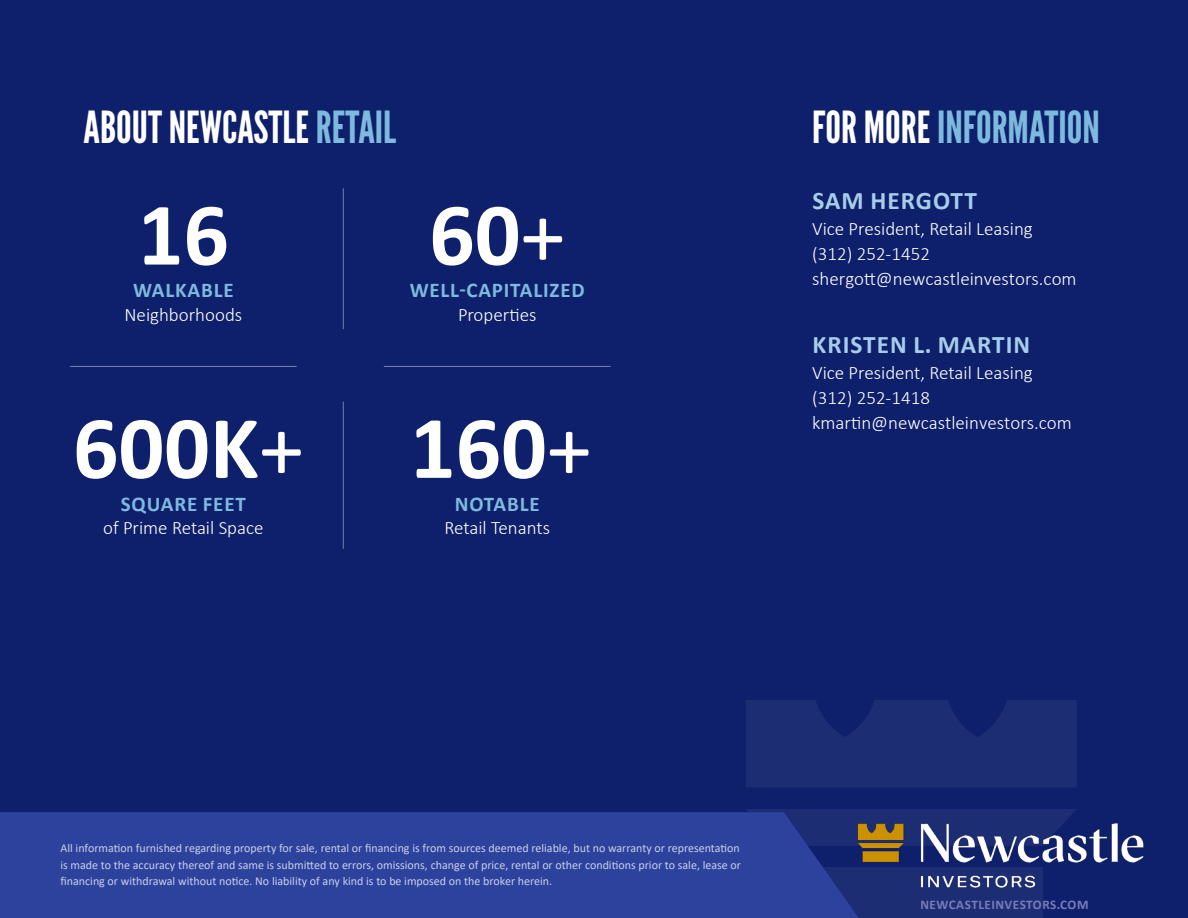
<style>
.page{position:relative;width:1188px;height:918px;background:#0e206c}
.page>*{position:absolute;margin:0;border:0;box-sizing:border-box;transform-origin:0 0}
.t1{font:700 90px "Calibri";color:#fff}
.t2{font:44.1px "League Gothic";color:#fff}
.t3{font:44.1px "League Gothic";color:#7eb9de}
.t4{font:700 25.35px "Calibri";letter-spacing:.04em;color:#a7cde8}
.t5{font:700 21px "Calibri";letter-spacing:.04em;color:#7eb9de}
.t6{font:300 19.05px/25.3px "Calibri";color:#fff}
.t7{font:700 13.2px "Calibri";letter-spacing:.04em;color:#797cbb}
.t8{font:12px/16.5px "Calibri";color:#fff;text-align:justify}
.s1{color:#7eb9de}
.s2{color:#fff}
.s3{font-weight:400}
</style>
<div class="page">
<div style="left:746px;top:809px;width:330px;height:10px;background:#1c2d74"></div>
<svg style="left:746px;top:701px;width:331px;height:86px"></svg>
<div style="left:780px;top:867px;width:263px;height:51px;background:#1c2d74"></div>
<div style="left:0;top:812px;width:859px;height:106px;background:#2c429d"></div>
<img style="left:856px;top:819px;width:288px;height:72px">
<hr style="left:343px;top:188px;width:1px;height:141px;background:#fff">
<hr style="left:343px;top:402px;width:1px;height:147px;background:#fff">
<hr style="left:70px;top:366px;width:227px;height:1px;background:#fff">
<hr style="left:384px;top:366px;width:227px;height:1px;background:#fff">
<h2 class="t2" style="left:84px;top:101px;width:314px">ABOUT NEWCASTLE <span class="s1">RETAIL</span></h2>
<h2 class="t3" style="left:812px;top:101px;width:289px"><span class="s2">FOR MORE</span> INFORMATION</h2>
<h1 class="t1" style="left:138px;top:171px;width:93px">16</h1>
<h3 class="t5" style="left:133px;top:275px;width:102px">WALKABLE</h3>
<h1 class="t1" style="left:429px;top:171px;width:138px">60<span class="s3">+</span></h1>
<h3 class="t5" style="left:410px;top:275px;width:177px">WELL-CAPITALIZED</h3>
<h3 class="t4" style="left:813px;top:183px;width:166px">SAM HERGOTT</h3>
<h3 class="t6" style="left:812px;top:216px;width:266px">Vice President, Retail Leasing (312) 252-1452 shergott@newcastleinvestors.com</h3>
<h3 class="t6" style="left:124px;top:302px;width:119px">Neighborhoods</h3>
<h3 class="t6" style="left:458px;top:302px;width:80px">Properties</h3>
<h1 class="t1" style="left:73px;top:384px;width:232px">600K<span class="s3">+</span></h1>
<h1 class="t1" style="left:410px;top:384px;width:183px">160<span class="s3">+</span></h1>
<h3 class="t4" style="left:813px;top:327px;width:219px">KRISTEN L. MARTIN</h3>
<h3 class="t6" style="left:812px;top:359px;width:261px">Vice President, Retail Leasing (312) 252-1418 kmartin@newcastleinvestors.com</h3>
<h3 class="t5" style="left:121px;top:489px;width:126px">SQUARE FEET</h3>
<h3 class="t5" style="left:455px;top:489px;width:86px">NOTABLE</h3>
<h3 class="t6" style="left:103px;top:515px;width:162px">of Prime Retail Space</h3>
<h3 class="t6" style="left:444px;top:515px;width:107px">Retail Tenants</h3>
<p class="t8" style="left:60px;top:839px;width:682px">All information furnished regarding property for sale, rental or financing is from sources deemed reliable, but no warranty or representation is made to the accuracy thereof and same is submitted to errors, omissions, change of price, rental or other conditions prior to sale, lease or financing or withdrawal without notice. No liability of any kind is to be imposed on the broker herein.</p>
<p class="t7" style="left:920px;top:895px;width:170px">NEWCASTLEINVESTORS.COM</p>
</div>
